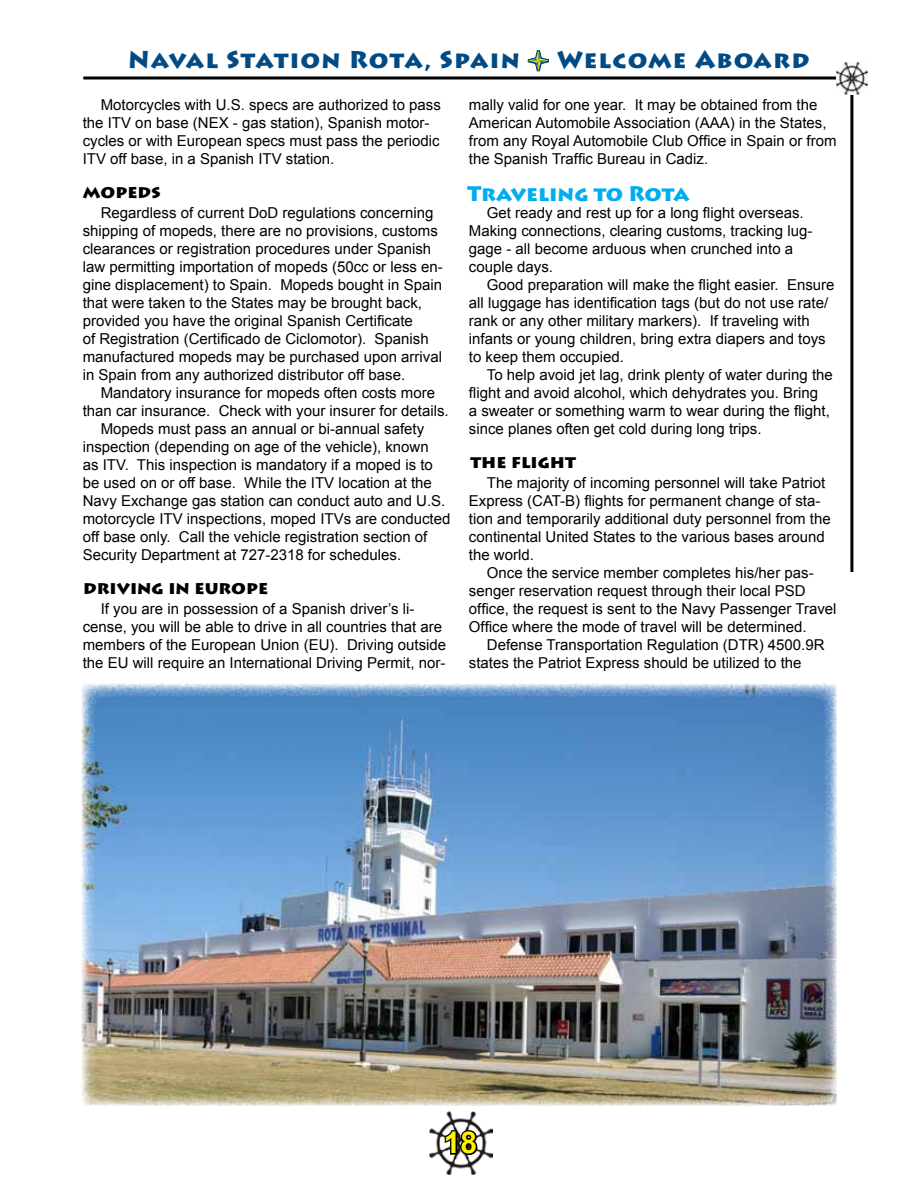
<style>
.page{position:relative;width:918px;height:1188px;background:#fff}
.page>*{position:absolute;margin:0;border:0;box-sizing:border-box;transform-origin:0 0}
.t1{font:700 30px "Arial";color:#fff200}
.t2{font:900 24px "Lithos Pro";letter-spacing:.05em;color:#004a85}
.t3{font:900 21px "Lithos Pro";color:#00aeef}
.t4{font:900 18px "Lithos Pro";color:#000}
.t5{font:15px/18px "Arial";color:#000}
.s1{color:#fff200}
</style>
<div class="page">
<img style="left:430px;top:1111px;width:63px;height:64px">
<svg style="left:83px;top:76px;width:753px;height:4px;background:#3f3f3f"></svg>
<hr style="left:850px;top:92px;width:3px;height:480px;background:#000">
<img style="left:836px;top:63px;width:32px;height:32px">
<svg style="left:515px;top:50px;width:58px;height:30px"></svg>
<img style="left:82px;top:684px;width:755px;height:422px">
<svg style="left:443px;top:1128px;width:36px;height:29px"></svg>
<h2 class="t2" style="left:128px;top:45px;width:683px">Naval Station Rota, Spain <span class="s1">●</span> Welcome Aboard</h2>
<p class="t5" style="left:83px;top:96px;width:360px;text-indent:18px">Motorcycles with U.S. specs are authorized to pass the ITV on base (NEX - gas station), Spanish motor&shy;cycles or with European specs must pass the periodic ITV off base, in a Spanish ITV station.</p>
<p class="t5" style="left:83px;top:204px;width:362px;text-indent:18px">Regardless of current DoD regulations concerning shipping of mopeds, there are no provisions, customs clearances or registration procedures under Spanish law permitting importation of mopeds (50cc or less en&shy;gine displacement) to Spain. Mopeds bought in Spain that were taken to the States may be brought back, provided you have the original Spanish Certificate<br>of Registration (Certificado de Ciclomotor). Spanish manufactured mopeds may be purchased upon arrival in Spain from any authorized distributor off base.</p>
<p class="t5" style="left:101px;top:384px;width:336px">Mandatory insurance for mopeds often costs more</p>
<p class="t5" style="left:83px;top:402px;width:367px">than car insurance. Check with your insurer for details.</p>
<p class="t5" style="left:101px;top:420px;width:325px">Mopeds must pass an annual or bi-annual safety</p>
<p class="t5" style="left:83px;top:438px;width:348px">inspection (depending on age of the vehicle), known</p>
<p class="t5" style="left:83px;top:456px;width:352px">as ITV. This inspection is mandatory if a moped is to</p>
<p class="t5" style="left:83px;top:474px;width:351px">be used on or off base. While the ITV location at the</p>
<p class="t5" style="left:83px;top:492px;width:364px">Navy Exchange gas station can conduct auto and U.S.</p>
<p class="t5" style="left:83px;top:510px;width:369px">motorcycle ITV inspections, moped ITVs are conducted</p>
<p class="t5" style="left:83px;top:528px;width:346px">off base only. Call the vehicle registration section of</p>
<p class="t5" style="left:83px;top:546px;width:320px">Security Department at 727-2318 for schedules.</p>
<p class="t5" style="left:83px;top:600px;width:365px;text-indent:18px">If you are in possession of a Spanish driver’s li&shy;cense, you will be able to drive in all countries that are members of the European Union (EU). Driving outside the EU will require an International Driving Permit, nor-</p>
<p class="t5" style="left:469px;top:96px;width:369px">mally valid for one year. It may be obtained from the American Automobile Association (AAA) in the States, from any Royal Automobile Club Office in Spain or from the Spanish Traffic Bureau in Cadiz.</p>
<p class="t5" style="left:469px;top:204px;width:345px;text-indent:18px">Get ready and rest up for a long flight overseas.<br>Making connections, clearing customs, tracking lug&shy;gage - all become arduous when crunched into a couple days.</p>
<p class="t5" style="left:469px;top:276px;width:367px;text-indent:18px">Good preparation will make the flight easier. Ensure all luggage has identification tags (but do not use rate/ rank or any other military markers). If traveling with infants or young children, bring extra diapers and toys to keep them occupied.</p>
<p class="t5" style="left:469px;top:366px;width:366px;text-indent:18px">To help avoid jet lag, drink plenty of water during the flight and avoid alcohol, which dehydrates you. Bring<br>a sweater or something warm to wear during the flight, since planes often get cold during long trips.</p>
<p class="t5" style="left:469px;top:474px;width:363px;text-indent:18px">The majority of incoming personnel will take Patriot Express (CAT-B) flights for permanent change of sta&shy;tion and temporarily additional duty personnel from the continental United States to the various bases around the world.</p>
<p class="t5" style="left:469px;top:564px;width:369px;text-indent:18px">Once the service member completes his/her pas&shy;senger reservation request through their local PSD office, the request is sent to the Navy Passenger Travel Office where the mode of travel will be determined.</p>
<p class="t5" style="left:469px;top:636px;width:357px;text-indent:18px">Defense Transportation Regulation (DTR) 4500.9R states the Patriot Express should be utilized to the</p>
<h3 class="t3" style="left:467px;top:181px;width:224px">Traveling to Rota</h3>
<p class="t4" style="left:83px;top:181px;width:79px">mopeds</p>
<p class="t4" style="left:470px;top:450px;width:107px">the flight</p>
<p class="t4" style="left:83px;top:577px;width:186px">driving in europe</p>
<h1 class="t1" style="left:444px;top:1123px;width:35px">18</h1>
</div>
